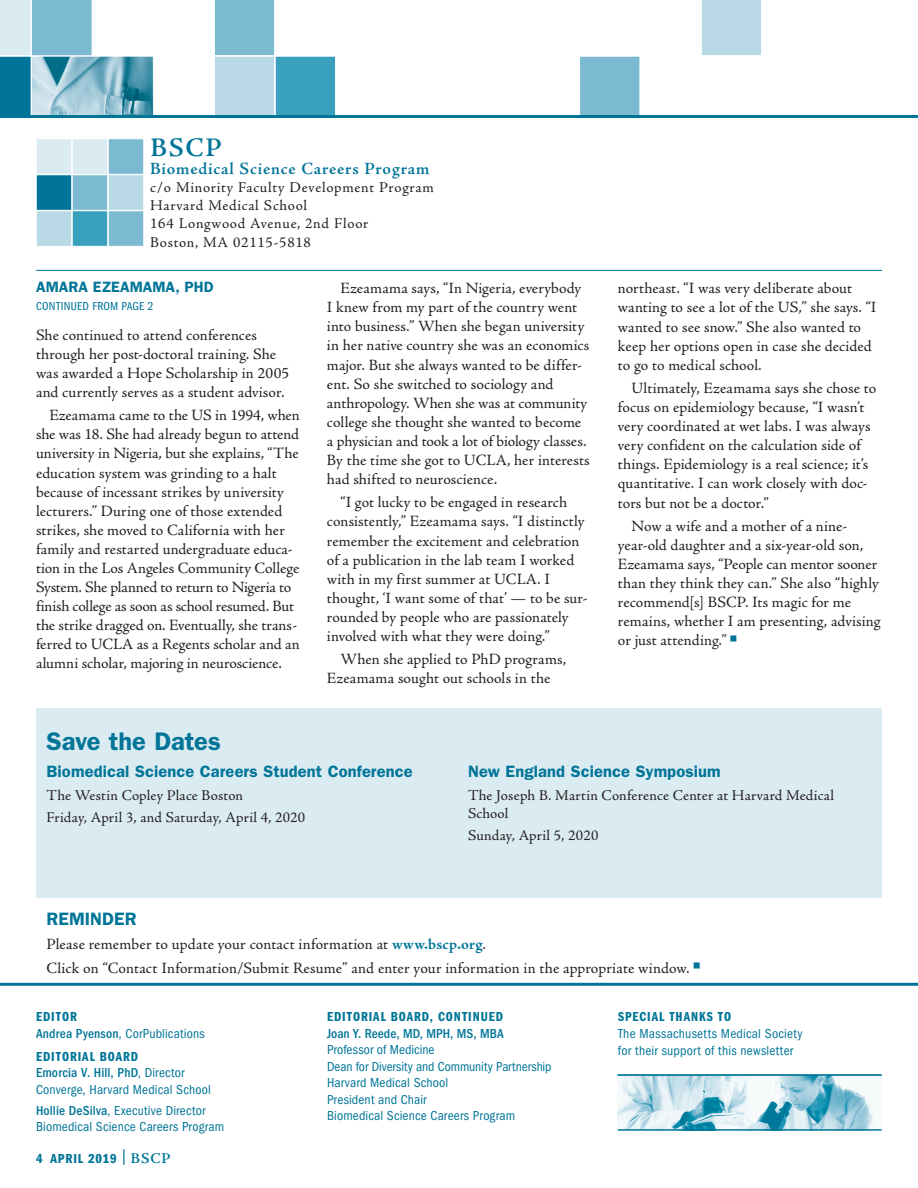
<style>
.page{position:relative;width:918px;height:1188px;background:#fff}
.page>*{position:absolute;margin:0;border:0;box-sizing:border-box;transform-origin:0 0}
.t1{font:600 27px "Adobe Jenson Pro";color:#007598}
.Article_Title{font:600 25.5px "ITC Franklin Gothic Std";letter-spacing:-.005em;color:#007598}
.Sidebar_head{font:600 18px "ITC Franklin Gothic Std";color:#007598}
.t2{font:600 17.25px "Adobe Jenson Pro";letter-spacing:.045em;color:#007598}
.Sidebar_subhead{font:600 16.5px "ITC Franklin Gothic Std";letter-spacing:.005em;color:#007598}
.text{font:15.75px/19px "Adobe Jenson Pro";color:#231f20}
.Sidebar_subhead-2{font:15.75px "Adobe Jenson Pro";letter-spacing:.01em;color:#231f20}
.Sidebar_subhead-3{font:15px/18px "Adobe Jenson Pro";letter-spacing:.005em;color:#231f20}
.t3{font:15px/18.1px "Adobe Jenson Pro Regular 3";letter-spacing:.045em;color:#231f20}
.Jump_head{font:600 15px "ITC Franklin Gothic Std";letter-spacing:-.005em;color:#007598}
.t4{font:condensed 13.5px/16.5px "ITC Franklin Gothic Std";letter-spacing:.01em;color:#007598}
.t5{font:13.5px "ITC Franklin Gothic Std Dm Cp";letter-spacing:.065em;color:#007598;scale:1.1 1}
.t6{font:500 condensed 13.5px "ITC Franklin Gothic Std";color:#007598}
.t7{font:13.5px "ITC Franklin Gothic Std Dm Cp";letter-spacing:.065em;color:#007598;scale:1.14 1}
.Jump_head-2{font:12px "ITC Franklin Gothic Std Bk Cp";letter-spacing:.02em;color:#007598;scale:1.14 1}
.s1{font-weight:700;color:#007598}
.s2{font-weight:500}
.s3{font-family:"Adobe Jenson Pro";font-weight:600;font-size:15px}
</style>
<div class="page">
<svg style="left:0;top:0;width:92px;height:115px;background:#76b6cb"></svg>
<div style="left:214px;top:56px;width:61px;height:61px;background:#b9d9e6;border:1px solid #fff"></div>
<div style="left:215px;top:0;width:60px;height:55px;background:#7bbad0"></div>
<div style="left:275px;top:56px;width:61px;height:61px;background:#39a0bd;border:1px solid #fff"></div>
<div style="left:579px;top:56px;width:61px;height:61px;background:#7bbad0;border:1px solid #fff"></div>
<div style="left:702px;top:0;width:59px;height:55px;background:#b9d9e6"></div>
<img style="left:33px;top:58px;width:119px;height:57px">
<div style="left:31px;top:56px;width:123px;height:61px;border:1px solid #fff"></div>
<hr style="left:0;top:115px;width:918px;height:3px;background:#007598">
<div style="left:36px;top:175px;width:36px;height:36px;background:#007598;border:1px solid #fff"></div>
<div style="left:36px;top:139px;width:36px;height:36px;background:#dbebf2;border:1px solid #fff"></div>
<div style="left:72px;top:175px;width:36px;height:36px;background:#7bbad0;border:1px solid #fff"></div>
<div style="left:72px;top:139px;width:36px;height:36px;background:#dbebf2;border:1px solid #fff"></div>
<div style="left:108px;top:175px;width:36px;height:36px;background:#b9d9e6;border:1px solid #fff"></div>
<div style="left:36px;top:211px;width:36px;height:36px;background:#b9d9e6;border:1px solid #fff"></div>
<div style="left:72px;top:211px;width:36px;height:36px;background:#39a0bd;border:1px solid #fff"></div>
<div style="left:108px;top:211px;width:36px;height:36px;background:#7bbad0;border:1px solid #fff"></div>
<div style="left:108px;top:139px;width:36px;height:36px;background:#7bbad0;border:1px solid #fff"></div>
<hr style="left:0;top:983px;width:918px;height:3px;background:#007598">
<img style="left:618px;top:1076px;width:264px;height:53px">
<hr style="left:618px;top:1074px;width:264px;height:2px;background:#007598">
<hr style="left:618px;top:1129px;width:264px;height:2px;background:#007598">
<div style="left:36px;top:708px;width:846px;height:190px;background:#dbebf2"></div>
<hr style="left:36px;top:270px;width:846px;height:1px;background:#007598">
<h1 class="t1" style="left:150px;top:132px;width:73px">BSCP</h1>
<p class="t2" style="left:150px;top:159px;width:281px">Biomedical Science Careers Program</p>
<p class="t3" style="left:150px;top:179px;width:285px">c/o Minority Faculty Development Program<br>Harvard Medical School<br>164 Longwood Avenue, 2nd Floor<br>Boston, MA 02115-5818</p>
<p class="Jump_head" style="left:36px;top:278px;width:179px">AMARA EZEAMAMA, PHD</p>
<p class="Jump_head-2" style="left:36px;top:300px;width:104px">CONTINUED FROM PAGE 2</p>
<p class="text" style="left:36px;top:325px;width:255px">She continued to attend conferences through her post-doctoral training. She was awarded a Hope Scholarship in 2005 and currently serves as a student advisor.</p>
<p class="text" style="left:36px;top:406px;width:265px;text-indent:13px">Ezeamama came to the US in 1994, when she was 18. She had already begun to attend university in Nigeria, but she explains, “The education system was grinding to a halt because of incessant strikes by university lecturers.” During one of those extended strikes, she moved to California with her family and restarted undergraduate educa&shy;tion in the Los Angeles Community College System. She planned to return to Nigeria to finish college as soon as school resumed. But the strike dragged on. Eventually, she trans&shy;ferred to UCLA as a Regents scholar and an alumni scholar, majoring in neuroscience.</p>
<p class="text" style="left:327px;top:279px;width:264px;text-indent:13px">Ezeamama says, “In Nigeria, everybody I knew from my part of the country went into business.” When she began university in her native country she was an economics major. But she always wanted to be differ&shy;ent. So she switched to sociology and anthropology. When she was at community college she thought she wanted to become a physician and took a lot of biology classes.<br>By the time she got to UCLA, her interests had shifted to neuroscience.</p>
<p class="text" style="left:327px;top:493px;width:262px;text-indent:13px">“I got lucky to be engaged in research consistently,” Ezeamama says. “I distinctly remember the excitement and celebration of a publication in the lab team I worked with in my first summer at UCLA. I thought, ‘I want some of that’ — to be sur&shy;rounded by people who are passionately involved with what they were doing.”</p>
<p class="text" style="left:327px;top:650px;width:241px;text-indent:13px">When she applied to PhD programs,<br>Ezeamama sought out schools in the</p>
<p class="text" style="left:618px;top:279px;width:260px">northeast. “I was very deliberate about wanting to see a lot of the US,” she says. “I wanted to see snow.” She also wanted to keep her options open in case she decided to go to medical school.</p>
<p class="text" style="left:618px;top:379px;width:260px;text-indent:13px">Ultimately, Ezeamama says she chose to focus on epidemiology because, “I wasn’t very coordinated at wet labs. I was always very confident on the calculation side of things. Epidemiology is a real science; it’s quantitative. I can work closely with doc&shy;tors but not be a doctor.”</p>
<p class="text" style="left:618px;top:517px;width:264px;text-indent:13px">Now a wife and a mother of a nine&shy;year-old daughter and a six-year-old son, Ezeamama says, “People can mentor sooner than they think they can.” She also “highly recommend[s] BSCP. Its magic for me remains, whether I am presenting, advising or just attending.” <sup>■</sup></p>
<p class="Article_Title" style="left:46px;top:726px;width:176px">Save the Dates</p>
<p class="Sidebar_subhead" style="left:46px;top:762px;width:368px">Biomedical Science Careers Student Conference</p>
<p class="Sidebar_subhead-3" style="left:46px;top:786px;width:198px">The Westin Copley Place Boston</p>
<p class="Sidebar_subhead-3" style="left:46px;top:809px;width:260px">Friday, April 3, and Saturday, April 4, 2020</p>
<p class="Sidebar_subhead" style="left:468px;top:762px;width:254px">New England Science Symposium</p>
<p class="Sidebar_subhead-3" style="left:468px;top:786px;width:368px">The Joseph B. Martin Conference Center at Harvard Medical<br>School</p>
<p class="Sidebar_subhead-3" style="left:468px;top:827px;width:132px">Sunday, April 5, 2020</p>
<p class="Sidebar_head" style="left:46px;top:909px;width:92px">REMINDER</p>
<p class="Sidebar_subhead-2" style="left:46px;top:935px;width:441px">Please remember to update your contact information at <span class="s1">www.bscp.org</span>.</p>
<p class="Sidebar_subhead-2" style="left:46px;top:959px;width:655px">Click on “Contact Information/Submit Resume” and enter your information in the appropriate window. <sup>■</sup></p>
<p class="t5" style="left:36px;top:1009px;width:39px">EDITOR</p>
<p class="t4" style="left:36px;top:1026px;width:170px"><span class="s2">Andrea Pyenson</span>, CorPublications</p>
<p class="t5" style="left:36px;top:1049px;width:95px">EDITORIAL BOARD</p>
<p class="t4" style="left:36px;top:1065px;width:176px"><span class="s2">Emorcia V. Hill, PhD</span>, Director<br>Converge, Harvard Medical School</p>
<p class="t4" style="left:36px;top:1102px;width:190px"><span class="s2">Hollie DeSilva</span>, Executive Director<br>Biomedical Science Careers Program</p>
<p class="t5" style="left:327px;top:1009px;width:162px">EDITORIAL BOARD, CONTINUED</p>
<p class="t6" style="left:327px;top:1026px;width:178px">Joan Y. Reede, MD, MPH, MS, MBA</p>
<p class="t4" style="left:327px;top:1042px;width:226px">Professor of Medicine<br>Dean for Diversity and Community Partnership<br>Harvard Medical School<br>President and Chair<br>Biomedical Science Careers Program</p>
<p class="t5" style="left:618px;top:1009px;width:105px">SPECIAL THANKS TO</p>
<p class="t4" style="left:618px;top:1025px;width:186px;line-height:17px">The Massachusetts Medical Society for their support of this newsletter</p>
<p class="t7" style="left:36px;top:1151px;width:120px">4 APRIL 2019 <span class="s3">| BSCP</span></p>
</div>
